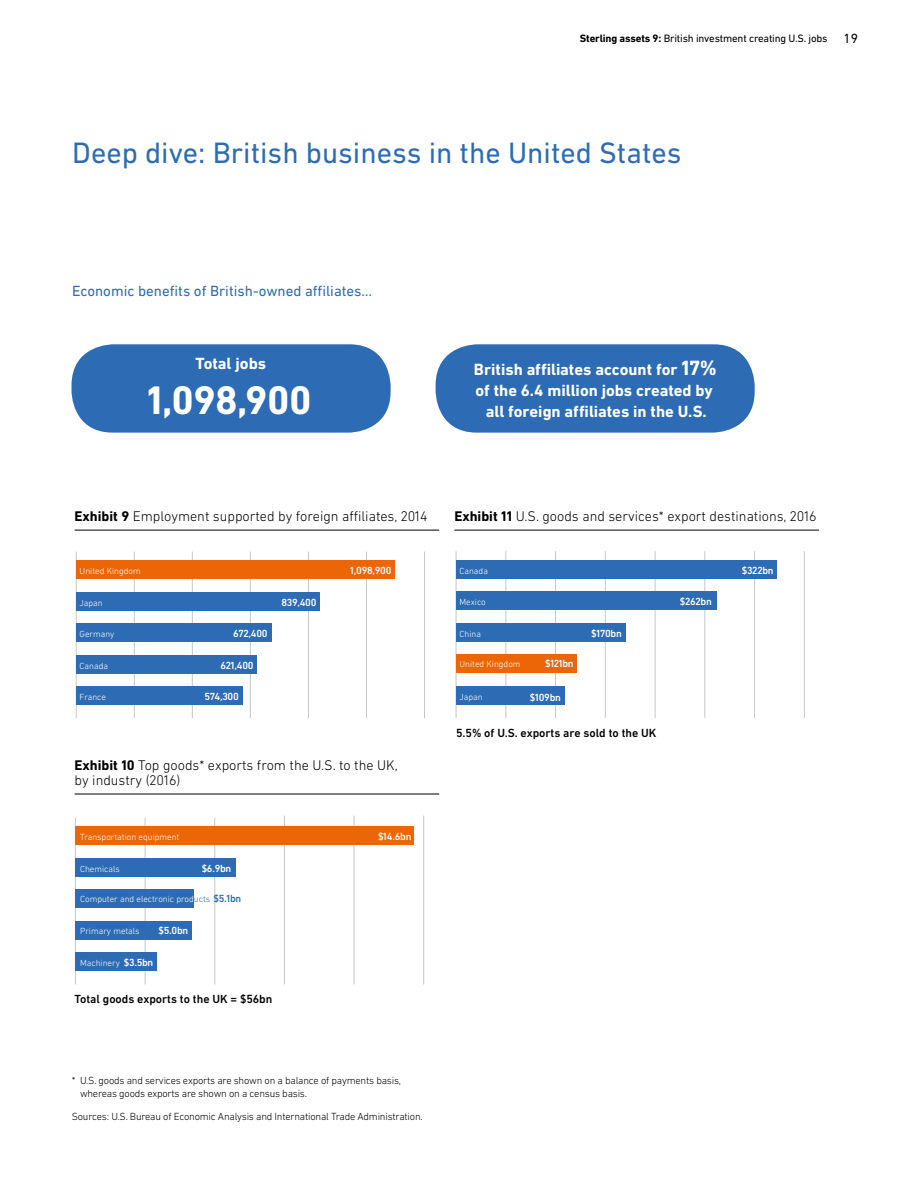
<style>
.page{position:relative;width:919px;height:1187px;background:#fff}
.page>*{position:absolute;margin:0;border:0;box-sizing:border-box;transform-origin:0 0}
.t1{font:700 40.5px "DIN Next LT Pro";letter-spacing:-.01em;color:#fff}
.t2{font:30px "DIN Next LT Pro";color:#2d6cb4}
.t3{font:700 16.5px/21px "DIN Next LT Pro";color:#fff;text-align:center}
.t4{font:15px "DIN Next LT Pro";color:#2d6cb4}
.t5{font:300 14.25px/15px "DIN Next LT Pro";color:#000}
.t6{font:500 12px "DIN Next LT Pro";color:#000}
.t7{font:10.8px "DIN Next LT Pro";letter-spacing:-.015em;color:#000}
.t8{font:300 10.5px/13.5px "DIN Next LT Pro";letter-spacing:-.02em;color:#000}
.t9{font:500 10.5px "DIN Next LT Pro";letter-spacing:-.025em;color:#fff}
.t10{font:500 10.5px "DIN Next LT Pro";color:#2d6cb4}
.t11{font:300 9px "DIN Next LT Pro";color:#fff}
.s1{font-weight:700}
.s2{font-size:13.5px}
.s3{font-size:21px}
.s4{color:#2d6cb4}
</style>
<div class="page">
<div style="left:71px;top:344px;width:319px;height:88px;background:#2d6cb4;border-radius:41px"></div>
<div style="left:435px;top:344px;width:319px;height:88px;background:#2d6cb4;border-radius:41px"></div>
<hr style="left:76px;top:551px;width:1px;height:167px;background:#c6c6c6">
<hr style="left:134px;top:551px;width:1px;height:167px;background:#c6c6c6">
<hr style="left:192px;top:551px;width:1px;height:167px;background:#c6c6c6">
<hr style="left:250px;top:551px;width:1px;height:167px;background:#c6c6c6">
<hr style="left:308px;top:551px;width:1px;height:167px;background:#c6c6c6">
<hr style="left:366px;top:551px;width:1px;height:167px;background:#c6c6c6">
<hr style="left:424px;top:551px;width:1px;height:167px;background:#c6c6c6">
<div style="left:76px;top:560px;width:319px;height:18px;background:#ec6608"></div>
<div style="left:76px;top:592px;width:244px;height:18px;background:#2d6cb4"></div>
<div style="left:76px;top:623px;width:195px;height:18px;background:#2d6cb4"></div>
<div style="left:76px;top:655px;width:180px;height:18px;background:#2d6cb4"></div>
<div style="left:76px;top:686px;width:167px;height:18px;background:#2d6cb4"></div>
<hr style="left:456px;top:551px;width:1px;height:166px;background:#c6c6c6">
<hr style="left:505px;top:551px;width:1px;height:166px;background:#c6c6c6">
<hr style="left:555px;top:551px;width:1px;height:166px;background:#c6c6c6">
<hr style="left:605px;top:551px;width:1px;height:166px;background:#c6c6c6">
<hr style="left:654px;top:551px;width:1px;height:166px;background:#c6c6c6">
<hr style="left:704px;top:551px;width:1px;height:166px;background:#c6c6c6">
<hr style="left:754px;top:551px;width:1px;height:166px;background:#c6c6c6">
<hr style="left:804px;top:551px;width:1px;height:166px;background:#c6c6c6">
<div style="left:456px;top:560px;width:320px;height:18px;background:#2d6cb4"></div>
<div style="left:456px;top:591px;width:260px;height:18px;background:#2d6cb4"></div>
<div style="left:456px;top:623px;width:169px;height:18px;background:#2d6cb4"></div>
<div style="left:456px;top:654px;width:120px;height:18px;background:#ec6608"></div>
<div style="left:456px;top:686px;width:108px;height:18px;background:#2d6cb4"></div>
<hr style="left:75px;top:817px;width:1px;height:167px;background:#c6c6c6">
<hr style="left:145px;top:817px;width:1px;height:167px;background:#c6c6c6">
<hr style="left:214px;top:817px;width:1px;height:167px;background:#c6c6c6">
<hr style="left:284px;top:815px;width:1px;height:169px;background:#c6c6c6">
<hr style="left:354px;top:815px;width:1px;height:169px;background:#c6c6c6">
<hr style="left:423px;top:815px;width:1px;height:169px;background:#c6c6c6">
<div style="left:75px;top:826px;width:339px;height:18px;background:#ec6608"></div>
<div style="left:75px;top:858px;width:160px;height:18px;background:#2d6cb4"></div>
<div style="left:75px;top:889px;width:119px;height:18px;background:#2d6cb4"></div>
<div style="left:75px;top:921px;width:116px;height:18px;background:#2d6cb4"></div>
<div style="left:75px;top:952px;width:82px;height:18px;background:#2d6cb4"></div>
<hr style="left:75px;top:529px;width:364px;height:1px;background:#000">
<hr style="left:454px;top:529px;width:364px;height:1px;background:#000">
<hr style="left:75px;top:793px;width:364px;height:1px;background:#000">
<p class="t7" style="left:580px;top:33px;width:280px"><span class="s1">Sterling assets 9:</span> British investment creating U.S. jobs <span class="s2">19</span></p>
<h2 class="t2" style="left:72px;top:135px;width:610px">Deep dive: British business in the United States</h2>
<h3 class="t4" style="left:72px;top:282px;width:301px">Economic benefits of British-owned affiliates…</h3>
<h3 class="t3" style="left:196px;top:353px;width:72px">Total jobs</h3>
<h1 class="t1" style="left:147px;top:377px;width:166px">1,098,900</h1>
<h3 class="t3" style="left:474px;top:359px;width:244px">British affiliates account for <span class="s3">17% </span>of the 6.4 million jobs created by all foreign affiliates in the U.S.</h3>
<h3 class="t5" style="left:75px;top:508px;width:354px"><span class="s1">Exhibit 9</span> Employment supported by foreign affiliates, 2014</h3>
<h3 class="t5" style="left:454px;top:508px;width:364px"><span class="s1">Exhibit 11</span> U.S. goods and services* export destinations, 2016</h3>
<p class="t11" style="left:80px;top:565px;width:63px">United Kingdom</p>
<p class="t9" style="left:350px;top:564px;width:43px">1,098,900</p>
<p class="t11" style="left:80px;top:597px;width:25px">Japan</p>
<p class="t9" style="left:281px;top:596px;width:37px">839,400</p>
<p class="t11" style="left:80px;top:629px;width:36px">Germany</p>
<p class="t9" style="left:233px;top:627px;width:36px">672,400</p>
<p class="t11" style="left:80px;top:660px;width:30px">Canada</p>
<p class="t9" style="left:220px;top:659px;width:35px">621,400</p>
<p class="t11" style="left:80px;top:692px;width:28px">France</p>
<p class="t9" style="left:204px;top:690px;width:36px">574,300</p>
<h3 class="t5" style="left:75px;top:757px;width:324px"><span class="s1">Exhibit 10</span> Top goods* exports from the U.S. to the UK, by industry (2016)</h3>
<p class="t11" style="left:80px;top:831px;width:101px">Transportation equipment</p>
<p class="t9" style="left:378px;top:830px;width:35px">$14.6bn</p>
<p class="t9" style="left:202px;top:861px;width:31px">$6.9bn</p>
<p class="t10" style="left:213px;top:892px;width:29px">$5.1bn</p>
<p class="t9" style="left:158px;top:924px;width:31px">$5.0bn</p>
<p class="t9" style="left:124px;top:955px;width:31px">$3.5bn</p>
<p class="t11" style="left:80px;top:863px;width:41px">Chemicals</p>
<p class="t11" style="left:80px;top:893px;width:131px">Computer and electronic prod<span class="s4">ucts</span></p>
<p class="t11" style="left:80px;top:925px;width:61px">Primary metals</p>
<p class="t11" style="left:80px;top:957px;width:41px">Machinery</p>
<p class="t6" style="left:74px;top:991px;width:199px">Total goods exports to the UK = $56bn</p>
<p class="t8" style="left:80px;top:1072px;width:322px;text-indent:-8px">* U.S. goods and services exports are shown on a balance of payments basis, whereas goods exports are shown on a census basis.</p>
<p class="t8" style="left:72px;top:1108px;width:352px">Sources: U.S. Bureau of Economic Analysis and International Trade Administration.</p>
<p class="t11" style="left:459px;top:565px;width:30px">Canada</p>
<p class="t9" style="left:741px;top:564px;width:33px">$322bn</p>
<p class="t9" style="left:679px;top:595px;width:33px">$262bn</p>
<p class="t9" style="left:591px;top:627px;width:32px">$170bn</p>
<p class="t9" style="left:545px;top:657px;width:30px">$121bn</p>
<p class="t9" style="left:530px;top:691px;width:32px">$109bn</p>
<p class="t11" style="left:459px;top:596px;width:28px">Mexico</p>
<p class="t11" style="left:459px;top:628px;width:23px">China</p>
<p class="t11" style="left:459px;top:658px;width:63px">United Kingdom</p>
<p class="t11" style="left:459px;top:691px;width:25px">Japan</p>
<p class="t6" style="left:456px;top:725px;width:202px">5.5% of U.S. exports are sold to the UK</p>
</div>
